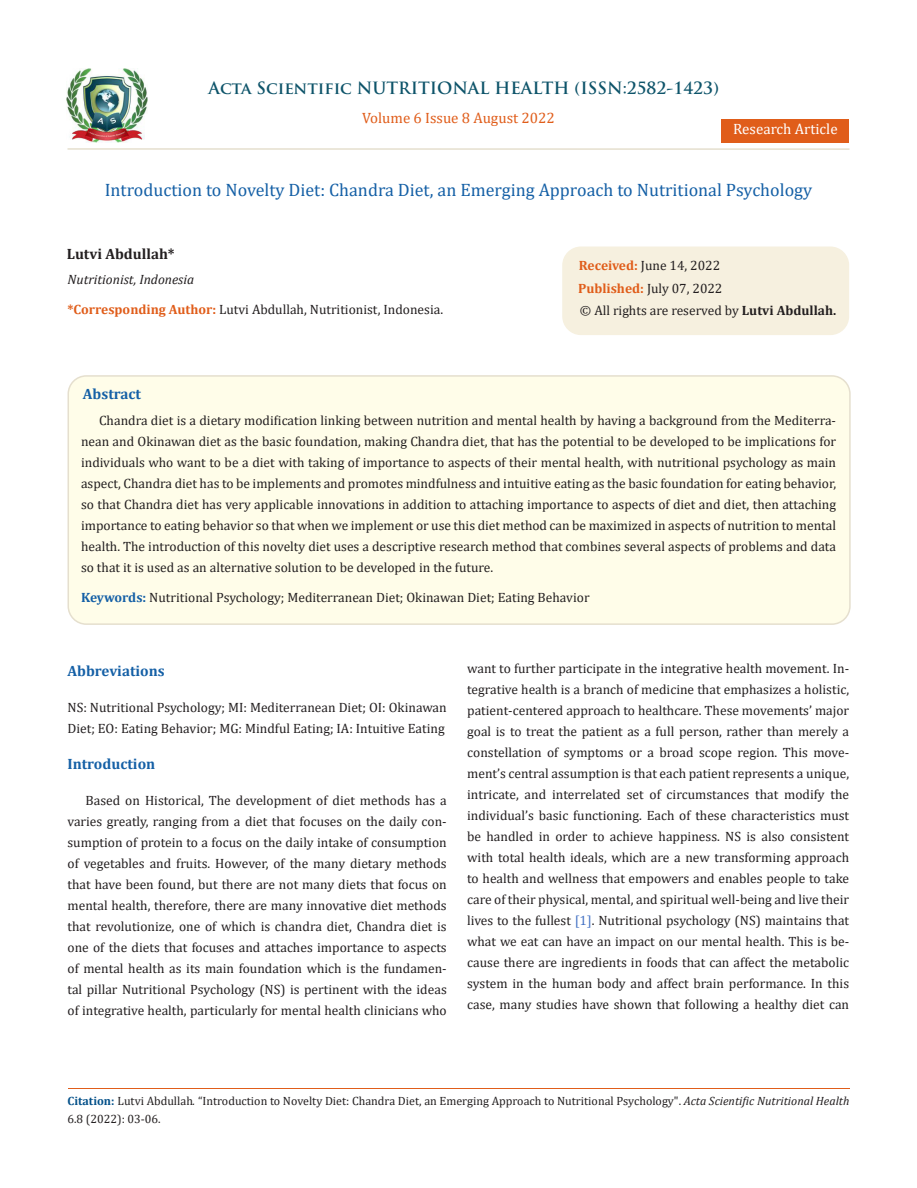
<style>
.page{position:relative;width:917px;height:1188px;background:#fff}
.page>*{position:absolute;margin:0;border:0;box-sizing:border-box;transform-origin:0 0}
.t1{font:18px "Cambria";color:#1560a6}
.t2{font:700 16.5px "Trajan Pro";color:#0e546a}
.t3{font:700 15px "Cambria";color:#1560a6}
.t4{font:15px "Cambria";color:#e05d1a}
.t5{font:15px "Cambria";color:#fff}
.t6{font:700 15px "Cambria";color:#231f20}
.t7{font:13.5px/21px "Cambria";color:#231f20;text-align:justify}
.t8{font:italic 13.5px "Cambria";color:#231f20}
.t9{font:12px/18px "Cambria";color:#231f20}
.s1{font-weight:700;color:#e05d1a}
.s2{font-weight:700}
.s3{font-weight:700;color:#1560a6}
.s4{color:#4472c4}
.s5{font-weight:700;color:#035089}
.s6{font-style:italic}
</style>
<div class="page">
<img style="left:67px;top:68px;width:80px;height:74px">
<div style="left:721px;top:119px;width:128px;height:23px;background:#e05d1a"></div>
<div style="left:563px;top:247px;width:285px;height:87px;background:#f6f0df;border-radius:18px"></div>
<div style="left:562px;top:247px;width:287px;height:88px;border:2px solid #f6f0df;border-radius:18px"></div>
<div style="left:68px;top:376px;width:781px;height:248px;background:#fffde9;border-radius:18px"></div>
<div style="left:67px;top:375px;width:783px;height:250px;border:2px solid #e5dfce;border-radius:18px"></div>
<hr style="left:68px;top:1088px;width:781px;height:1px;background:#e05d1a">
<hr style="left:67px;top:148px;width:782px;height:2px;background:#e5dfce">
<p class="t2" style="left:208px;top:77px;width:512px">Acta Scientific NUTRITIONAL HEALTH (ISSN:2582-1423)</p>
<p class="t4" style="left:362px;top:109px;width:194px">Volume 6 Issue 8 August 2022</p>
<p class="t5" style="left:733px;top:120px;width:106px">Research Article</p>
<p class="t1" style="left:105px;top:180px;width:709px">Introduction to Novelty Diet: Chandra Diet, an Emerging Approach to Nutritional Psychology</p>
<p class="t6" style="left:67px;top:243px;width:109px">Lutvi Abdullah*</p>
<p class="t8" style="left:67px;top:270px;width:128px">Nutritionist, Indonesia</p>
<p class="t7" style="left:67px;top:298px;width:377px"><span class="s1">*Corresponding Author:</span> Lutvi Abdullah, Nutritionist, Indonesia.</p>
<p class="t7" style="left:579px;top:255px;width:143px"><span class="s1">Received:</span> June 14, 2022</p>
<p class="t7" style="left:578px;top:278px;width:146px"><span class="s1">Published:</span> July 07, 2022</p>
<p class="t7" style="left:580px;top:300px;width:258px">© All rights are reserved by <span class="s2">Lutvi Abdullah.</span></p>
<p class="t3" style="left:83px;top:384px;width:60px">Abstract</p>
<p class="t7" style="left:81px;top:410px;width:756px;text-indent:18px">Chandra diet is a dietary modification linking between nutrition and mental health by having a background from the Mediterra&shy;nean and Okinawan diet as the basic foundation, making Chandra diet, that has the potential to be developed to be implications for individuals who want to be a diet with taking of importance to aspects of their mental health, with nutritional psychology as main aspect, Chandra diet has to be implements and promotes mindfulness and intuitive eating as the basic foundation for eating behavior, so that Chandra diet has very applicable innovations in addition to attaching importance to aspects of diet and diet, then attaching importance to eating behavior so that when we implement or use this diet method can be maximized in aspects of nutrition to mental health. The introduction of this novelty diet uses a descriptive research method that combines several aspects of problems and data so that it is used as an alternative solution to be developed in the future.</p>
<p class="t7" style="left:81px;top:587px;width:510px"><span class="s3">Keywords:</span> Nutritional Psychology; Mediterranean Diet; Okinawan Diet; Eating Behavior</p>
<p class="t3" style="left:67px;top:660px;width:99px">Abbreviations</p>
<p class="t7" style="left:67px;top:697px;width:381px">NS: Nutritional Psychology; MI: Mediterranean Diet; OI: Okinawan<br>Diet; EO: Eating Behavior; MG: Mindful Eating; IA: Intuitive Eating</p>
<p class="t3" style="left:67px;top:753px;width:89px">Introduction</p>
<p class="t7" style="left:67px;top:790px;width:381px;text-indent:18px">Based on Historical, The development of diet methods has a varies greatly, ranging from a diet that focuses on the daily con&shy;sumption of protein to a focus on the daily intake of consumption of vegetables and fruits. However, of the many dietary methods that have been found, but there are not many diets that focus on mental health, therefore, there are many innovative diet methods that revolutionize, one of which is chandra diet, Chandra diet is one of the diets that focuses and attaches importance to aspects of mental health as its main foundation which is the fundamen&shy;tal pillar Nutritional Psychology (NS) is pertinent with the ideas of integrative health, particularly for mental health clinicians who</p>
<p class="t7" style="left:467px;top:658px;width:383px">want to further participate in the integrative health movement. In&shy;tegrative health is a branch of medicine that emphasizes a holistic, patient-centered approach to healthcare. These movements’ major goal is to treat the patient as a full person, rather than merely a constellation of symptoms or a broad scope region. This move&shy;ment’s central assumption is that each patient represents a unique, intricate, and interrelated set of circumstances that modify the individual’s basic functioning. Each of these characteristics must be handled in order to achieve happiness. NS is also consistent with total health ideals, which are a new transforming approach to health and wellness that empowers and enables people to take care of their physical, mental, and spiritual well-being and live their lives to the fullest <span class="s4">[1]</span>. Nutritional psychology (NS) maintains that what we eat can have an impact on our mental health. This is be&shy;cause there are ingredients in foods that can affect the metabolic system in the human body and affect brain performance. In this case, many studies have shown that following a healthy diet can</p>
<p class="t9" style="left:68px;top:1092px;width:783px"><span class="s5">Citation:</span> Lutvi Abdullah<span class="s6">.</span> “Introduction to Novelty Diet: Chandra Diet, an Emerging Approach to Nutritional Psychology". <span class="s6">Acta Scientific Nutritional Health<br></span>6.8 (2022): 03-06.</p>
</div>
